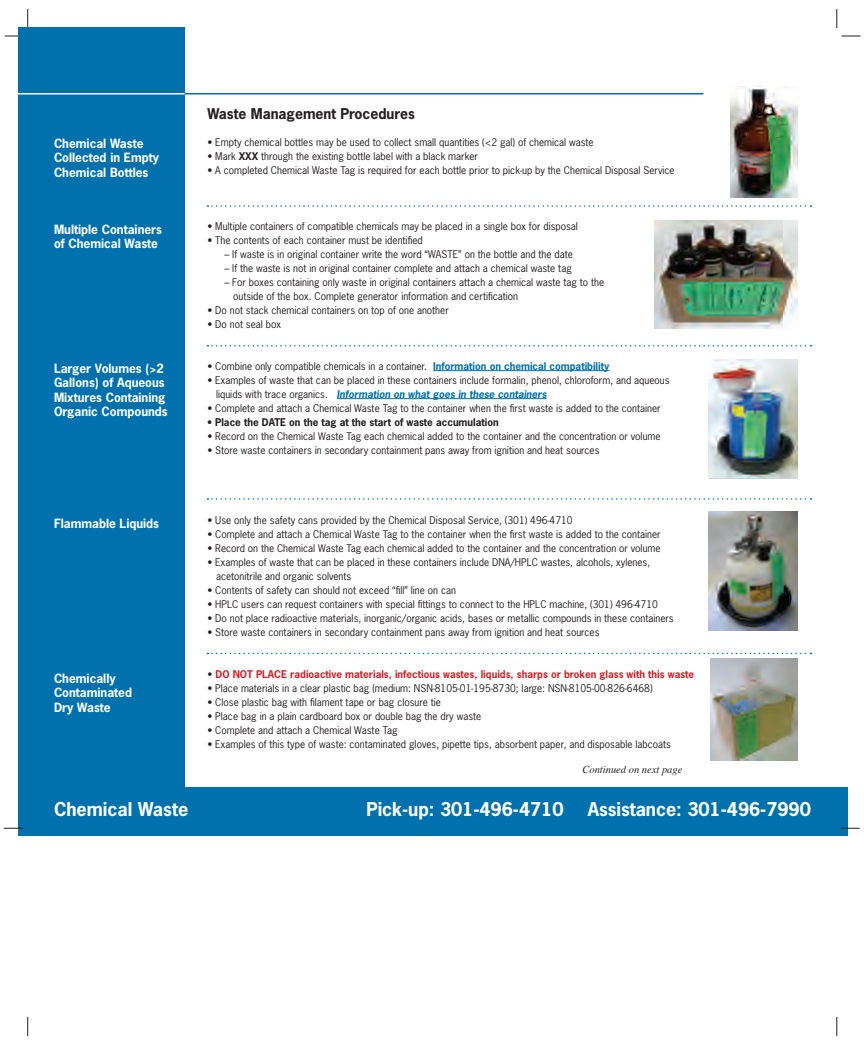
<style>
.page{position:relative;width:864px;height:1044px;background:#fff}
.page>*{position:absolute;margin:0;border:0;box-sizing:border-box;transform-origin:0 0}
.t1{font:700 18px "News Gothic Std";letter-spacing:-.005em;color:#fff}
.Subheading{font:700 14px "News Gothic Std";color:#231f20}
._2_Subhead{font:700 12px/14.4px "News Gothic Std";color:#fff}
.t2{font:italic 10.5px "Times";color:#231f20}
.body{font:10px "News Gothic Std";color:#231f20}
.body-2{font:700 10px "News Gothic Std";color:#d1232a}
.body-3{font:700 10px "News Gothic Std";color:#231f20}
.body-4{font:italic 700 10px "News Gothic Std";color:#0071ad}
.body-5{font:700 10px "News Gothic Std";color:#0071ad}
.s1{font-weight:700}
.s2{font-weight:400;color:#231f20}
</style>
<div class="page">
<svg style="left:837px;top:1017px;width:1px;height:19px"></svg>
<svg style="left:27px;top:1017px;width:1px;height:19px"></svg>
<svg style="left:837px;top:9px;width:1px;height:19px"></svg>
<svg style="left:27px;top:9px;width:1px;height:19px"></svg>
<svg style="left:5px;top:36px;width:13px;height:1px"></svg>
<svg style="left:841px;top:36px;width:19px;height:1px"></svg>
<hr style="left:433px;top:370px;width:176px;height:1px;background:#0071ad">
<hr style="left:337px;top:398px;width:210px;height:1px;background:#0071ad">
<div style="left:18px;top:28px;width:167px;height:808px;background:#0071ad"></div>
<div style="left:99px;top:787px;width:749px;height:49px;background:#0071ad"></div>
<img style="left:730px;top:87px;width:68px;height:111px">
<img style="left:655px;top:221px;width:143px;height:107px">
<svg style="left:207px;top:205px;width:604px;height:2px"></svg>
<svg style="left:207px;top:345px;width:604px;height:2px"></svg>
<svg style="left:207px;top:498px;width:604px;height:2px"></svg>
<svg style="left:207px;top:653px;width:604px;height:1px"></svg>
<svg style="left:4px;top:828px;width:19px;height:1px"></svg>
<svg style="left:841px;top:828px;width:19px;height:1px"></svg>
<img style="left:709px;top:359px;width:89px;height:119px">
<img style="left:709px;top:512px;width:89px;height:118px">
<img style="left:710px;top:659px;width:87px;height:102px">
<hr style="left:5px;top:93px;width:182px;height:1px;background:#fff">
<hr style="left:185px;top:93px;width:518px;height:1px;background:#0071ad">
<h2 class="Subheading" style="left:207px;top:104px;width:209px">Waste Management Procedures</h2>
<h3 class="_2_Subhead" style="left:54px;top:136px;width:107px">Chemical Waste<br>Collected in Empty<br>Chemical Bottles</h3>
<p class="body" style="left:207px;top:135px;width:388px">• Empty chemical bottles may be used to collect small quantities (&lt;2 gal) of chemical waste</p>
<p class="body" style="left:207px;top:149px;width:272px">• Mark <span class="s1">XXX</span> through the existing bottle label with a black marker</p>
<p class="body" style="left:207px;top:163px;width:469px">• A completed Chemical Waste Tag is required for each bottle prior to pick-up by the Chemical Disposal Service</p>
<h3 class="_2_Subhead" style="left:54px;top:222px;width:110px">Multiple Containers of Chemical Waste</h3>
<p class="body" style="left:207px;top:219px;width:372px">• Multiple containers of compatible chemicals may be placed in a single box for disposal</p>
<p class="body" style="left:207px;top:233px;width:217px">• The contents of each container must be identified</p>
<p class="body" style="left:224px;top:247px;width:350px">– If waste is in original container write the word “WASTE” on the bottle and the date</p>
<p class="body" style="left:224px;top:261px;width:349px">– If the waste is not in original container complete and attach a chemical waste tag</p>
<p class="body" style="left:224px;top:275px;width:381px">– For boxes containing only waste in original containers attach a chemical waste tag to the</p>
<p class="body" style="left:233px;top:289px;width:287px">outside of the box. Complete generator information and certification</p>
<p class="body" style="left:207px;top:303px;width:243px">• Do not stack chemical containers on top of one another</p>
<p class="body" style="left:207px;top:317px;width:75px">• Do not seal box</p>
<h3 class="_2_Subhead" style="left:54px;top:361px;width:115px">Larger Volumes (&gt;2<br>Gallons) of Aqueous<br>Mixtures Containing<br>Organic Compounds</h3>
<p class="body" style="left:207px;top:359px;width:221px">• Combine only compatible chemicals in a container.</p>
<p class="body-5" style="left:433px;top:359px;width:178px">Information on chemical compatibility</p>
<p class="body" style="left:207px;top:373px;width:464px">• Examples of waste that can be placed in these containers include formalin, phenol, chloroform, and aqueous</p>
<p class="body" style="left:216px;top:387px;width:113px">liquids with trace organics.</p>
<p class="body-4" style="left:337px;top:387px;width:211px">Information on what goes in these containers</p>
<p class="body" style="left:207px;top:401px;width:455px">• Complete and attach a Chemical Waste Tag to the container when the first waste is added to the container</p>
<p class="body-3" style="left:207px;top:415px;width:293px">• Place the DATE on the tag at the start of waste accumulation</p>
<p class="body" style="left:207px;top:429px;width:455px">• Record on the Chemical Waste Tag each chemical added to the container and the concentration or volume</p>
<p class="body" style="left:207px;top:443px;width:394px">• Store waste containers in secondary containment pans away from ignition and heat sources</p>
<h3 class="_2_Subhead" style="left:54px;top:516px;width:107px">Flammable Liquids</h3>
<p class="body" style="left:207px;top:513px;width:367px">• Use only the safety cans provided by the Chemical Disposal Service, (301) 496-4710</p>
<p class="body" style="left:207px;top:527px;width:455px">• Complete and attach a Chemical Waste Tag to the container when the first waste is added to the container</p>
<p class="body" style="left:207px;top:541px;width:455px">• Record on the Chemical Waste Tag each chemical added to the container and the concentration or volume</p>
<p class="body" style="left:207px;top:555px;width:444px">• Examples of waste that can be placed in these containers include DNA/HPLC wastes, alcohols, xylenes,</p>
<p class="body" style="left:216px;top:569px;width:137px">acetonitrile and organic solvents</p>
<p class="body" style="left:207px;top:583px;width:250px">• Contents of safety can should not exceed “fill” line on can</p>
<p class="body" style="left:207px;top:597px;width:452px">• HPLC users can request containers with special fittings to connect to the HPLC machine, (301) 496-4710</p>
<p class="body" style="left:207px;top:611px;width:468px">• Do not place radioactive materials, inorganic/organic acids, bases or metallic compounds in these containers</p>
<p class="body" style="left:207px;top:625px;width:394px">• Store waste containers in secondary containment pans away from ignition and heat sources</p>
<h3 class="_2_Subhead" style="left:54px;top:671px;width:80px">Chemically<br>Contaminated<br>Dry Waste</h3>
<p class="body-2" style="left:207px;top:667px;width:488px"><span class="s2">•</span> DO NOT PLACE radioactive materials, infectious wastes, liquids, sharps or broken glass with this waste</p>
<p class="body" style="left:207px;top:681px;width:447px">• Place materials in a clear plastic bag (medium: NSN-8105-01-195-8730; large: NSN-8105-00-826-6468)</p>
<p class="body" style="left:207px;top:695px;width:235px">• Close plastic bag with filament tape or bag closure tie</p>
<p class="body" style="left:207px;top:709px;width:275px">• Place bag in a plain cardboard box or double bag the dry waste</p>
<p class="body" style="left:207px;top:723px;width:192px">• Complete and attach a Chemical Waste Tag</p>
<p class="body" style="left:207px;top:737px;width:465px">• Examples of this type of waste: contaminated gloves, pipette tips, absorbent paper, and disposable labcoats</p>
<p class="t2" style="left:582px;top:760px;width:102px">Continued on next page</p>
<p class="t1" style="left:54px;top:797px;width:136px">Chemical Waste</p>
<p class="t1" style="left:366px;top:797px;width:199px">Pick-up: 301-496-4710</p>
<p class="t1" style="left:588px;top:797px;width:225px">Assistance: 301-496-7990</p>
</div>
